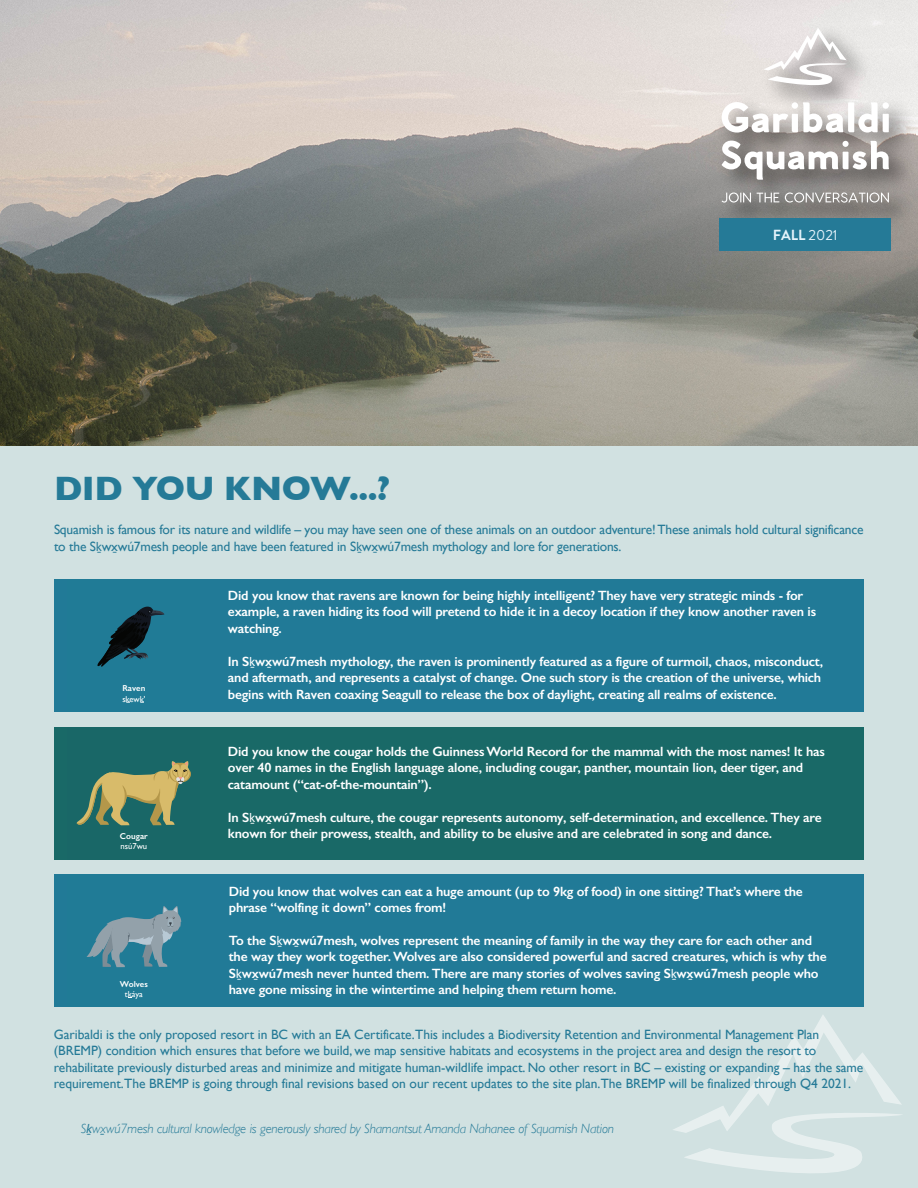
<style>
.page{position:relative;width:918px;height:1188px;background:#fff}
.page>*{position:absolute;margin:0;border:0;box-sizing:border-box;transform-origin:0 0}
.t1{font:700 34.5px "Gill Sans";letter-spacing:-.015em;color:#257a97}
.t2{font:700 14.7px "Brandon Grotesque";color:#e4f3fb}
.t3{font:600 13.5px/16.5px "Gill Sans";letter-spacing:-.015em;color:#fff}
.t4{font:13.5px/16.5px "Gill Sans";letter-spacing:-.005em;color:#257a97}
.t5{font:italic 300 13.5px "Gill Sans";letter-spacing:-.015em;color:#257a97}
.t6{font:600 8.55px "Gill Sans";color:#fff}
.t7{font:8.55px "Gill Sans";color:#fff}
.s1{font-weight:400}
.s2{font-family:"Calibri"}
.s3{font-family:"Calibri";font-weight:400}
</style>
<div class="page">
<div style="left:0;top:434px;width:918px;height:754px;background:#d1e1e1"></div>
<img style="left:0;top:0;width:918px;height:446px">
<img style="left:709px;top:15px;width:209px;height:222px">
<svg style="left:722px;top:192px;width:167px;height:11px;background:#a7a5a3"></svg>
<svg style="left:764px;top:28px;width:83px;height:64px"></svg>
<svg style="left:722px;top:102px;width:167px;height:31px"></svg>
<svg style="left:721px;top:141px;width:168px;height:39px"></svg>
<div style="left:720px;top:218px;width:171px;height:33px;background:#257a97"></div>
<div style="left:54px;top:579px;width:810px;height:133px;background:#217a97"></div>
<svg style="left:97px;top:606px;width:67px;height:61px"></svg>
<div style="left:54px;top:727px;width:810px;height:133px;background:#196967"></div>
<svg style="left:76px;top:761px;width:115px;height:64px"></svg>
<div style="left:54px;top:875px;width:810px;height:132px;background:#217a97"></div>
<svg style="left:87px;top:906px;width:94px;height:61px"></svg>
<svg style="left:673px;top:1015px;width:229px;height:158px"></svg>
<h1 class="t1" style="left:54px;top:461px;width:338px">DID YOU KNOW...?</h1>
<p class="t2" style="left:773px;top:224px;width:66px">FALL <span class="s1">2021</span></p>
<p class="t4" style="left:54px;top:521px;width:811px">Squamish is famous for its nature and wildlife – you may have seen one of these animals on an outdoor adventure! These animals hold cultural significance to the S<span class="s2">ḵ</span>wx<span class="s2">̱</span>wú7mesh people and have been featured in S<span class="s2">ḵ</span>wx<span class="s2">̱</span>wú7mesh mythology and lore for generations.</p>
<p class="t6" style="left:122px;top:683px;width:24px">Raven</p>
<p class="t7" style="left:122px;top:694px;width:25px">skewk'</p>
<p class="t6" style="left:120px;top:831px;width:29px">Cougar</p>
<p class="t7" style="left:121px;top:841px;width:28px">nsú7wu</p>
<p class="t6" style="left:120px;top:979px;width:29px">Wolves</p>
<p class="t7" style="left:125px;top:989px;width:20px">tkáya</p>
<p class="t3" style="left:228px;top:587px;width:590px">Did you know that ravens are known for being highly intelligent? They have very strategic minds - for example, a raven hiding its food will pretend to hide it in a decoy location if they know another raven is watching.</p>
<p class="t3" style="left:228px;top:653px;width:597px">In S<span class="s3">ḵ</span>wx<span class="s3">̱</span>wú7mesh mythology, the raven is prominently featured as a figure of turmoil, chaos, misconduct, and aftermath, and represents a catalyst of change. One such story is the creation of the universe, which begins with Raven coaxing Seagull to release the box of daylight, creating all realms of existence.</p>
<p class="t3" style="left:228px;top:743px;width:599px">Did you know the cougar holds the Guinness World Record for the mammal with the most names! It has over 40 names in the English language alone, including cougar, panther, mountain lion, deer tiger, and catamount (“cat-of-the-mountain”).</p>
<p class="t3" style="left:228px;top:809px;width:595px">In S<span class="s3">ḵ</span>wx<span class="s3">̱</span>wú7mesh culture, the cougar represents autonomy, self-determination, and excellence. They are known for their prowess, stealth, and ability to be elusive and are celebrated in song and dance.</p>
<p class="t3" style="left:229px;top:883px;width:576px">Did you know that wolves can eat a huge amount (up to 9kg of food) in one sitting? That’s where the phrase “wolfing it down” comes from!</p>
<p class="t3" style="left:229px;top:932px;width:599px">To the S<span class="s3">ḵ</span>wx<span class="s3">̱</span>wú7mesh, wolves represent the meaning of family in the way they care for each other and the way they work together. Wolves are also considered powerful and sacred creatures, which is why the S<span class="s3">ḵ</span>wx<span class="s3">̱</span>wú7mesh never hunted them. There are many stories of wolves saving S<span class="s3">ḵ</span>wx<span class="s3">̱</span>wú7mesh people who have gone missing in the wintertime and helping them return home.</p>
<p class="t4" style="left:54px;top:1026px;width:811px">Garibaldi is the only proposed resort in BC with an EA Certificate.This includes a Biodiversity Retention and Environmental Management Plan (BREMP) condition which ensures that before we build, we map sensitive habitats and ecosystems in the project area and design the resort to rehabilitate previously disturbed areas and minimize and mitigate human-wildlife impact. No other resort in BC – existing or expanding – has the same requirement.The BREMP is going through final revisions based on our recent updates to the site plan.The BREMP will be finalized through Q4 2021.</p>
<p class="t5" style="left:81px;top:1121px;width:535px">S<span class="s3">ḵ</span>wx<span class="s3">̱</span>wú7mesh cultural knowledge is generously shared by Shamantsut Amanda Nahanee of Squamish Nation</p>
</div>
